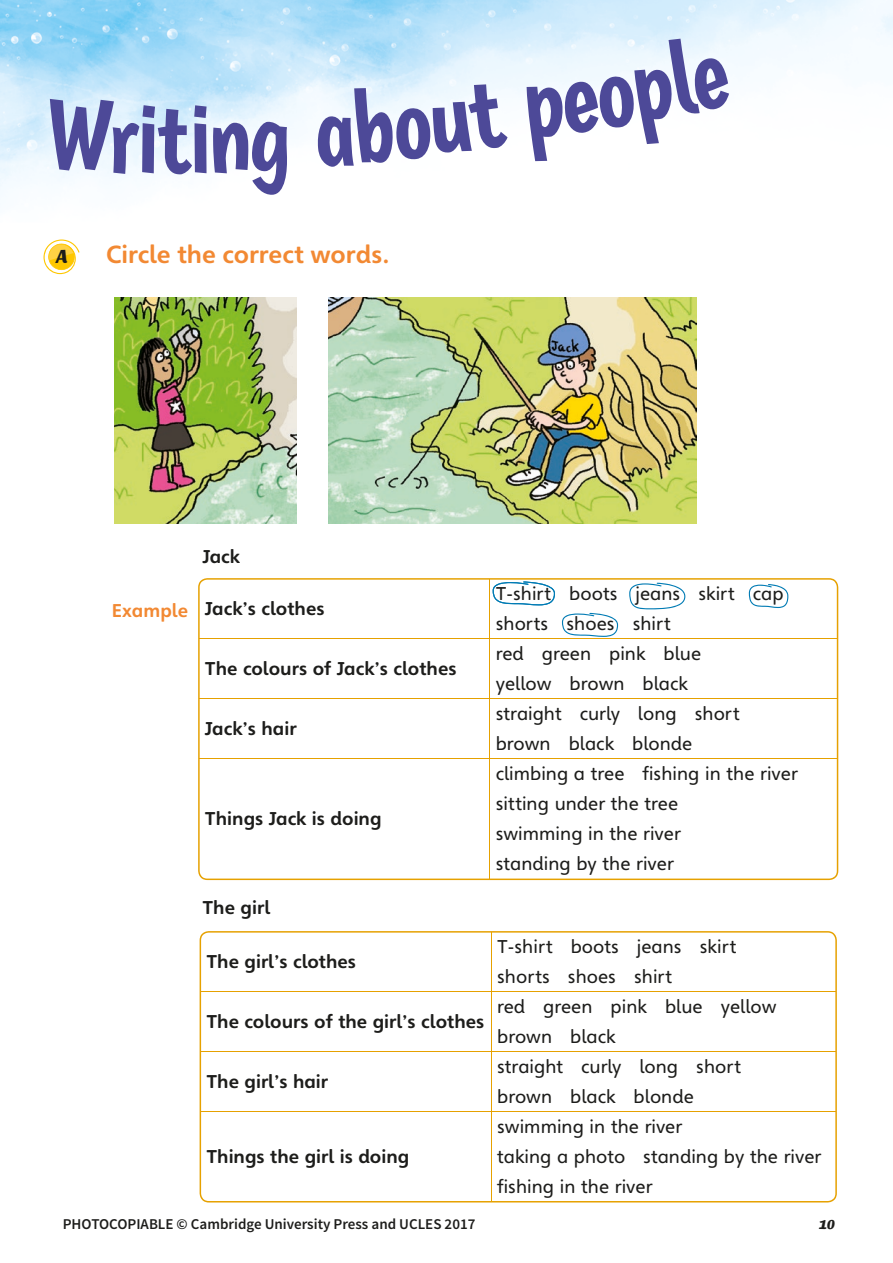
<style>
.page{position:relative;width:893px;height:1263px;background:#fff}
.page>*{position:absolute;margin:0;border:0;box-sizing:border-box;transform-origin:0 0}
.t1{font:102px "Boogaloo Regular infant CUP";color:#4d4998}
.t2{font:700 24px "Heinemann Special";color:#f28933}
.t3{font:18px/30px "Heinemann Special";color:#1d1d1b}
.t4{font:700 18px "Heinemann Special";color:#1d1d1b}
.t5{font:700 18px "Heinemann";color:#f28933}
.t6{font:600 15px "Source Sans Pro";color:#1d1d1b}
.t7{font:italic 800 13.5px "Sansita";color:#1d1d1b}
</style>
<div class="page">
<img style="left:0;top:0;width:893px;height:190px">
<svg style="left:198px;top:578px;width:640px;height:302px"></svg>
<svg style="left:200px;top:931px;width:637px;height:271px"></svg>
<svg style="left:493px;top:581px;width:62px;height:24px"></svg>
<img style="left:114px;top:298px;width:183px;height:226px">
<img style="left:329px;top:298px;width:367px;height:226px">
<svg style="left:48px;top:98px;width:107px;height:76px"></svg>
<svg style="left:213px;top:121px;width:77px;height:69px"></svg>
<svg style="left:315px;top:81px;width:194px;height:88px"></svg>
<svg style="left:525px;top:37px;width:208px;height:125px"></svg>
<svg style="left:44px;top:239px;width:35px;height:35px"></svg>
<h1 class="t1" style="left:155px;top:76px;width:59px">ti</h1>
<h2 class="t2" style="left:106px;top:239px;width:285px">Circle the correct words.</h2>
<p class="t5" style="left:112px;top:599px;width:78px">Example</p>
<p class="t4" style="left:202px;top:546px;width:39px">Jack</p>
<p class="t4" style="left:205px;top:598px;width:121px">Jack’s clothes</p>
<p class="t4" style="left:205px;top:658px;width:253px">The colours of Jack’s clothes</p>
<p class="t4" style="left:205px;top:718px;width:93px">Jack’s hair</p>
<p class="t4" style="left:205px;top:808px;width:178px">Things Jack is doing</p>
<p class="t4" style="left:202px;top:897px;width:69px">The girl</p>
<p class="t4" style="left:206px;top:951px;width:151px">The girl’s clothes</p>
<p class="t4" style="left:206px;top:1011px;width:280px">The colours of the girl’s clothes</p>
<p class="t4" style="left:206px;top:1070px;width:123px">The girl’s hair</p>
<p class="t4" style="left:206px;top:1145px;width:205px">Things the girl is doing</p>
<p class="t6" style="left:63px;top:1214px;width:414px">PHOTOCOPIABLE © Cambridge University Press and UCLES 2017</p>
<p class="t3" style="left:496px;top:579px;width:289px">T-shirt boots jeans skirt cap shorts shoes shirt</p>
<p class="t3" style="left:496px;top:639px;width:207px">red green pink blue yellow brown black</p>
<p class="t3" style="left:496px;top:699px;width:245px">straight curly long short brown black blonde</p>
<p class="t3" style="left:496px;top:759px;width:304px">climbing a tree fishing in the river sitting under the tree<br>swimming in the river<br>standing by the river</p>
<p class="t3" style="left:497px;top:932px;width:241px">T-shirt boots jeans skirt shorts shoes shirt</p>
<p class="t3" style="left:497px;top:992px;width:281px">red green pink blue yellow brown black</p>
<p class="t3" style="left:497px;top:1052px;width:245px">straight curly long short brown black blonde</p>
<p class="t3" style="left:497px;top:1112px;width:326px">swimming in the river<br>taking a photo standing by the river fishing in the river</p>
<p class="t7" style="left:819px;top:1216px;width:17px">10</p>
</div>
